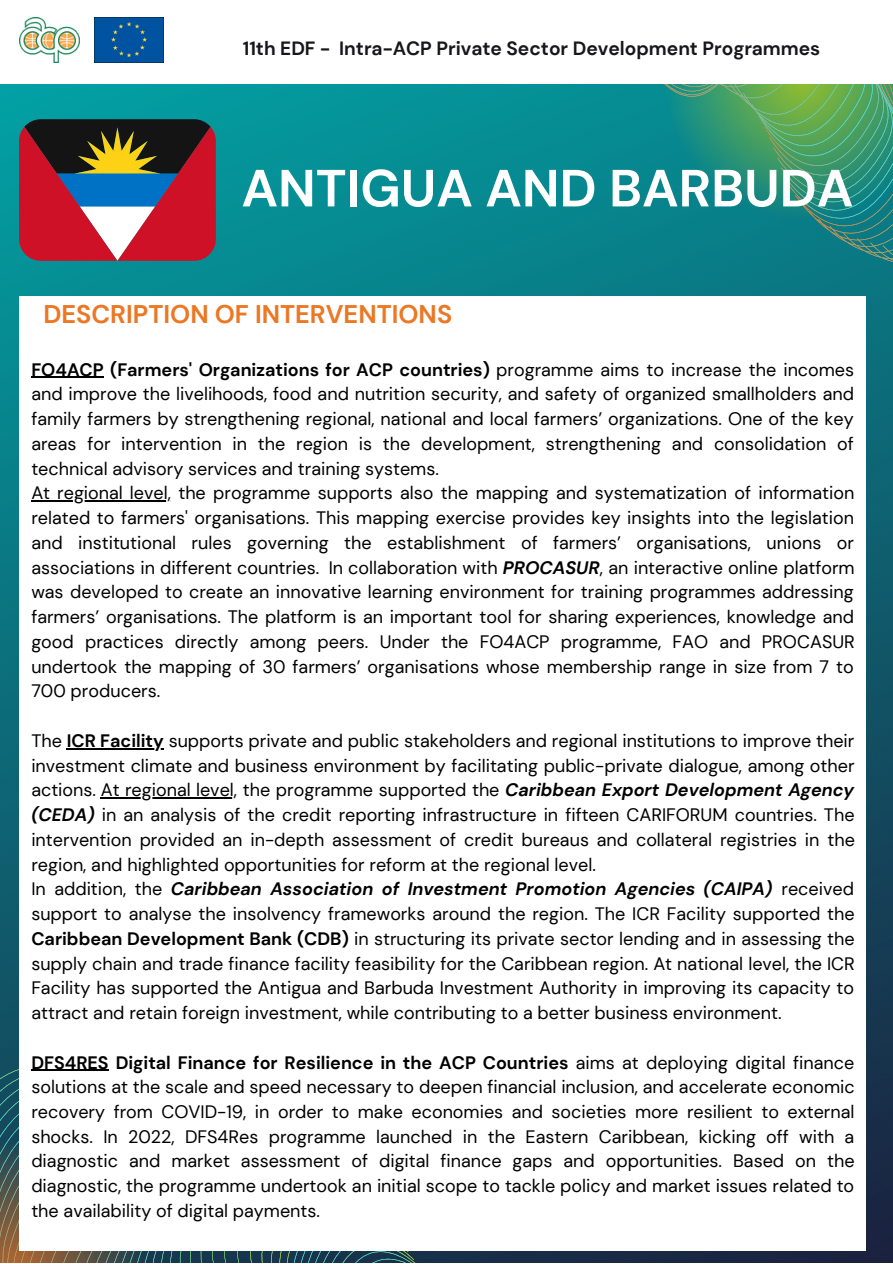
<style>
.page{position:relative;width:893px;height:1264px;background:#fff}
.page>*{position:absolute;margin:0;border:0;box-sizing:border-box;transform-origin:0 0}
.t1{font:700 52.2px "DM Sans";color:#fff}
.t2{font:700 25.5px "DM Sans";color:#eb7825}
.t3{font:700 19.2px "DM Sans";color:#17161a}
.t4{font:18px/24.8px "DM Sans";color:#000;text-align:justify}
.s1{font-weight:700}
.s2{font-weight:700;font-style:italic}
</style>
<div class="page">
<img style="left:0;top:84px;width:892px;height:1178px">
<div style="left:586px;top:186px;width:164px;height:110px;background:#097f89"></div>
<svg style="left:582px;top:84px;width:121px;height:102px;background:#0b8a8e"></svg>
<svg style="left:703px;top:84px;width:47px;height:160px;background:#248e7a"></svg>
<svg style="left:750px;top:84px;width:142px;height:285px;background:#2e8e74"></svg>
<svg style="left:419px;top:1250px;width:175px;height:12px;background:#2b3e56"></svg>
<svg style="left:208px;top:1250px;width:211px;height:12px;background:#335462"></svg>
<svg style="left:0;top:1050px;width:208px;height:212px;background:#4d5d59"></svg>
<img style="left:95px;top:17px;width:68px;height:45px">
<img style="left:19px;top:17px;width:61px;height:45px">
<div style="left:19px;top:296px;width:846px;height:954px;background:#fff"></div>
<hr style="left:31px;top:377px;width:73px;height:1px;background:#000">
<hr style="left:31px;top:500px;width:140px;height:1px;background:#000">
<hr style="left:67px;top:748px;width:97px;height:1px;background:#000">
<hr style="left:101px;top:797px;width:136px;height:1px;background:#000">
<hr style="left:31px;top:1069px;width:78px;height:1px;background:#000">
<svg style="left:19px;top:119px;width:197px;height:142px;background:#893b45"></svg>
<p class="t3" style="left:243px;top:36px;width:579px">11th EDF - Intra-ACP Private Sector Development Programmes</p>
<p class="t1" style="left:241px;top:155px;width:613px">ANTIGUA AND BARBUDA</p>
<p class="t2" style="left:43px;top:297px;width:410px">DESCRIPTION OF INTERVENTIONS</p>
<p class="t4" style="left:31px;top:357px;width:824px"><span class="s1">FO4ACP (Farmers' Organizations for ACP countries)</span> programme aims to increase the incomes and improve the livelihoods, food and nutrition security, and safety of organized smallholders and family farmers by strengthening regional, national and local farmers’ organizations. One of the key areas for intervention in the region is the development, strengthening and consolidation of technical advisory services and training systems.</p>
<p class="t4" style="left:31px;top:481px;width:825px">At regional level, the programme supports also the mapping and systematization of information related to farmers' organisations. This mapping exercise provides key insights into the legislation and institutional rules governing the establishment of farmers’ organisations, unions or associations in different countries. In collaboration with <span class="s2">PROCASUR</span>, an interactive online platform was developed to create an innovative learning environment for training programmes addressing farmers’ organisations. The platform is an important tool for sharing experiences, knowledge and good practices directly among peers. Under the FO4ACP programme, FAO and PROCASUR undertook the mapping of 30 farmers’ organisations whose membership range in size from 7 to 700 producers.</p>
<p class="t4" style="left:31px;top:728px;width:825px">The <span class="s1">ICR Facility</span> supports private and public stakeholders and regional institutions to improve their investment climate and business environment by facilitating public-private dialogue, among other actions. At regional level, the programme supported the <span class="s2">Caribbean Export Development Agency (CEDA)</span> in an analysis of the credit reporting infrastructure in fifteen CARIFORUM countries. The intervention provided an in-depth assessment of credit bureaus and collateral registries in the region, and highlighted opportunities for reform at the regional level.</p>
<p class="t4" style="left:31px;top:876px;width:824px">In addition, the <span class="s2">Caribbean Association of Investment Promotion Agencies (CAIPA)</span> received support to analyse the insolvency frameworks around the region. The ICR Facility supported the <span class="s1">Caribbean Development Bank (CDB)</span> in structuring its private sector lending and in assessing the supply chain and trade finance facility feasibility for the Caribbean region. At national level, the ICR Facility has supported the Antigua and Barbuda Investment Authority in improving its capacity to attract and retain foreign investment, while contributing to a better business environment.</p>
<p class="t4" style="left:31px;top:1049px;width:824px"><span class="s1">DFS4RES Digital Finance for Resilience in the ACP Countries</span> aims at deploying digital finance solutions at the scale and speed necessary to deepen financial inclusion, and accelerate economic recovery from COVID-19, in order to make economies and societies more resilient to external shocks. In 2022, DFS4Res programme launched in the Eastern Caribbean, kicking off with a diagnostic and market assessment of digital finance gaps and opportunities. Based on the diagnostic, the programme undertook an initial scope to tackle policy and market issues related to the availability of digital payments.</p>
</div>
